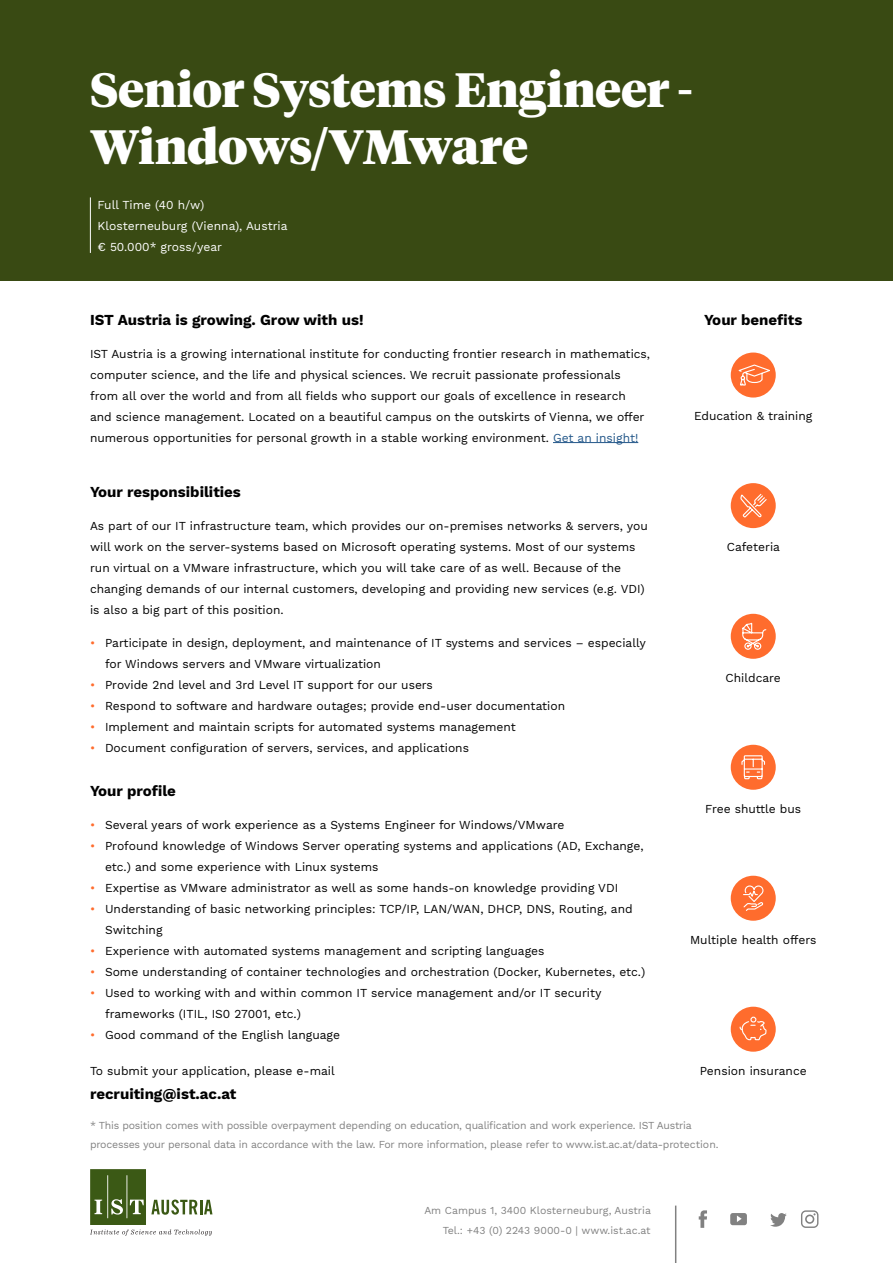
<style>
.page{position:relative;width:893px;height:1263px;background:#fff}
.page>*{position:absolute;margin:0;border:0;box-sizing:border-box;transform-origin:0 0}
.Titel{font:900 48px/57px "Tiempos Headline";letter-spacing:-.01em;color:#fff}
.t1{font:700 15px "Work Sans";color:#000}
.Copy{font:12px/21px "Work Sans";color:#000}
.Lead{font:12px "Work Sans";color:#fff}
.t2{font:10.5px/19.5px "Work Sans";letter-spacing:-.02em;color:#818181}
.t3{font:10.5px/19.5px "Work Sans";color:#818181;text-align:right}
.s1{color:#235789}
.s2{color:#ff6c2d}
</style>
<div class="page">
<div style="left:0;top:0;width:893px;height:280px;background:#394a13"></div>
<hr style="left:90px;top:197px;width:1px;height:56px;background:#fff">
<hr style="left:553px;top:442px;width:85px;height:1px;background:#235789">
<hr style="left:675px;top:1205px;width:1px;height:58px;background:#818181">
<svg style="left:699px;top:1210px;width:8px;height:18px"></svg>
<svg style="left:730px;top:1213px;width:17px;height:12px"></svg>
<svg style="left:770px;top:1213px;width:17px;height:14px"></svg>
<svg style="left:801px;top:1210px;width:17px;height:18px"></svg>
<svg style="left:90px;top:1169px;width:122px;height:66px"></svg>
<div style="left:731px;top:483px;width:45px;height:45px;background:#ff6c2d;border-radius:50%"></div>
<svg style="left:740px;top:493px;width:27px;height:25px"></svg>
<div style="left:731px;top:745px;width:45px;height:45px;background:#ff6c2d;border-radius:50%"></div>
<svg style="left:741px;top:755px;width:25px;height:25px"></svg>
<div style="left:731px;top:353px;width:45px;height:45px;background:#ff6c2d;border-radius:50%"></div>
<svg style="left:736px;top:364px;width:37px;height:29px"></svg>
<div style="left:731px;top:614px;width:45px;height:45px;background:#ff6c2d;border-radius:50%"></div>
<svg style="left:742px;top:623px;width:25px;height:27px"></svg>
<div style="left:731px;top:876px;width:45px;height:45px;background:#ff6c2d;border-radius:50%"></div>
<svg style="left:743px;top:885px;width:21px;height:26px"></svg>
<div style="left:731px;top:1007px;width:45px;height:45px;background:#ff6c2d;border-radius:50%"></div>
<svg style="left:739px;top:1011px;width:28px;height:30px"></svg>
<p class="Titel" style="left:90px;top:60px;width:604px">Senior Systems Engineer -<br>Windows/VMware</p>
<p class="Lead" style="left:98px;top:197px;width:108px">Full Time (40 h/w)</p>
<p class="Lead" style="left:98px;top:218px;width:192px">Klosterneuburg (Vienna), Austria</p>
<p class="Lead" style="left:98px;top:239px;width:126px">€ 50.000* gross/year</p>
<h1 class="t1" style="left:90px;top:311px;width:275px">IST Austria is growing. Grow with us!</h1>
<p class="Copy" style="left:90px;top:344px;width:562px">IST Austria is a growing international institute for conducting frontier research in mathematics, computer science, and the life and physical sciences. We recruit passionate professionals from all over the world and from all fields who support our goals of excellence in research and science management. Located on a beautiful campus on the outskirts of Vienna, we offer numerous opportunities for personal growth in a stable working environment. <span class="s1">Get an insight!</span></p>
<h1 class="t1" style="left:90px;top:483px;width:152px">Your responsibilities</h1>
<p class="Copy" style="left:90px;top:516px;width:559px">As part of our IT infrastructure team, which provides our on-premises networks &amp; servers, you will work on the server-systems based on Microsoft operating systems. Most of our systems run virtual on a VMware infrastructure, which you will take care of as well. Because of the changing demands of our internal customers, developing and providing new services (e.g. VDI) is also a big part of this position.</p>
<p class="Copy" style="left:105px;top:633px;width:542px;text-indent:-15px"><span class="s2">•</span> Participate in design, deployment, and maintenance of IT systems and services – especially for Windows servers and VMware virtualization</p>
<p class="Copy" style="left:90px;top:675px;width:344px"><span class="s2">•</span> Provide 2nd level and 3rd Level IT support for our users</p>
<p class="Copy" style="left:90px;top:696px;width:477px"><span class="s2">•</span> Respond to software and hardware outages; provide end-user documentation</p>
<p class="Copy" style="left:90px;top:717px;width:427px"><span class="s2">•</span> Implement and maintain scripts for automated systems management</p>
<p class="Copy" style="left:90px;top:738px;width:381px"><span class="s2">•</span> Document configuration of servers, services, and applications</p>
<h1 class="t1" style="left:90px;top:782px;width:88px">Your profile</h1>
<p class="Copy" style="left:90px;top:815px;width:476px"><span class="s2">•</span> Several years of work experience as a Systems Engineer for Windows/VMware</p>
<p class="Copy" style="left:105px;top:836px;width:540px;text-indent:-15px"><span class="s2">•</span> Profound knowledge of Windows Server operating systems and applications (AD, Exchange, etc.) and some experience with Linux systems</p>
<p class="Copy" style="left:90px;top:878px;width:530px"><span class="s2">•</span> Expertise as VMware administrator as well as some hands-on knowledge providing VDI</p>
<p class="Copy" style="left:105px;top:899px;width:529px;text-indent:-15px"><span class="s2">•</span> Understanding of basic networking principles: TCP/IP, LAN/WAN, DHCP, DNS, Routing, and<br>Switching</p>
<p class="Copy" style="left:90px;top:941px;width:456px"><span class="s2">•</span> Experience with automated systems management and scripting languages</p>
<p class="Copy" style="left:90px;top:962px;width:557px"><span class="s2">•</span> Some understanding of container technologies and orchestration (Docker, Kubernetes, etc.)</p>
<p class="Copy" style="left:105px;top:983px;width:498px;text-indent:-15px"><span class="s2">•</span> Used to working with and within common IT service management and/or IT security frameworks (ITIL, IS0 27001, etc.)</p>
<p class="Copy" style="left:90px;top:1025px;width:252px"><span class="s2">•</span> Good command of the English language</p>
<p class="Copy" style="left:90px;top:1061px;width:246px">To submit your application, please e-mail</p>
<p class="t1" style="left:90px;top:1085px;width:148px">recruiting@ist.ac.at</p>
<p class="t1" style="left:704px;top:311px;width:100px">Your benefits</p>
<p class="Copy" style="left:694px;top:406px;width:120px">Education &amp; training</p>
<p class="Copy" style="left:727px;top:537px;width:55px">Cafeteria</p>
<p class="Copy" style="left:726px;top:668px;width:57px">Childcare</p>
<p class="Copy" style="left:705px;top:799px;width:98px">Free shuttle bus</p>
<p class="Copy" style="left:690px;top:930px;width:128px">Multiple health offers</p>
<p class="Copy" style="left:700px;top:1061px;width:109px">Pension insurance</p>
<p class="t2" style="left:90px;top:1116px;width:630px">* This position comes with possible overpayment depending on education, qualification and work experience. IST Austria processes your personal data in accordance with the law. For more information, please refer to www.ist.ac.at/data-protection.</p>
<p class="t3" style="left:424px;top:1201px;width:228px">Am Campus 1, 3400 Klosterneuburg, Austria<br>Tel.: +43 (0) 2243 9000-0 | www.ist.ac.at</p>
</div>
